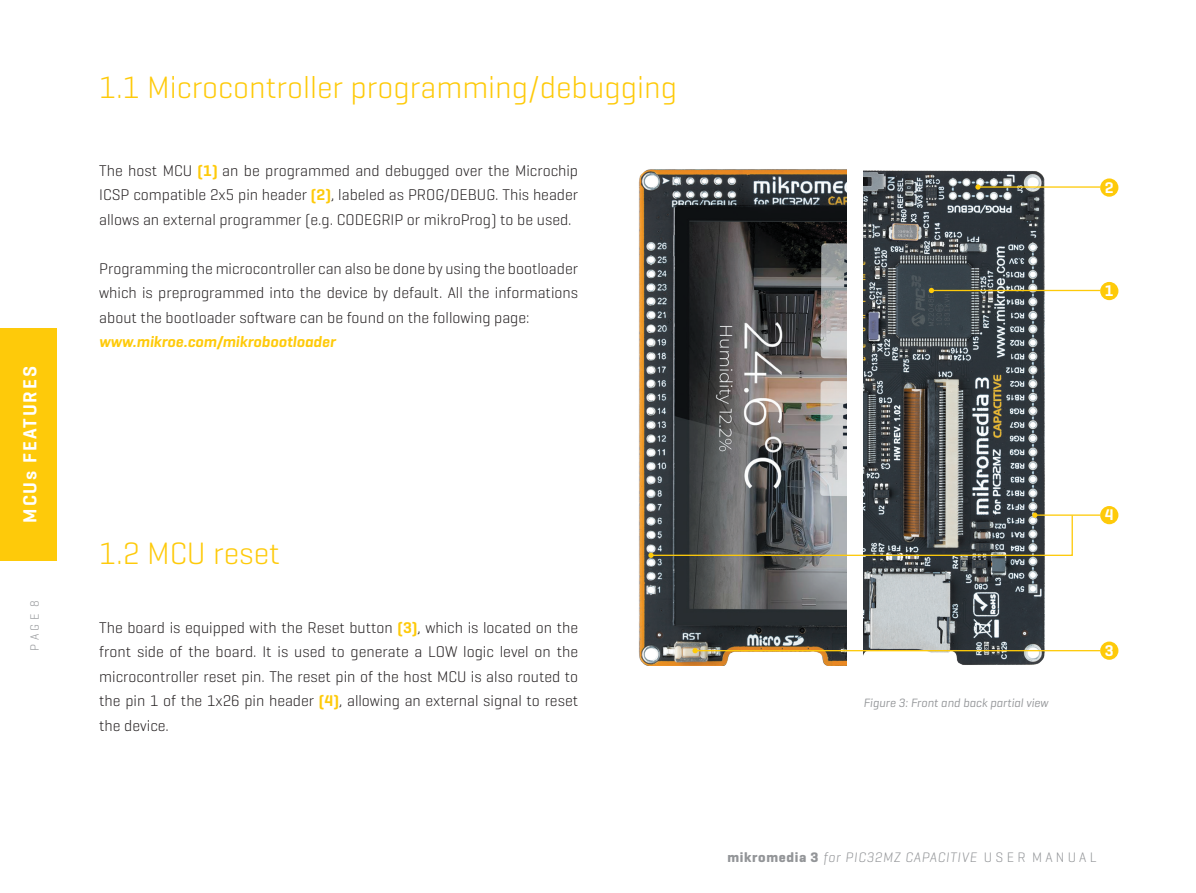
<style>
.page{position:relative;width:1196px;height:893px;background:#fff}
.page>*{position:absolute;margin:0;border:0;box-sizing:border-box;transform-origin:0 0}
.Naslov{font:300 31.5px "Geogrotesque";color:#feca0a}
.Unutrasnji_text{font:600 19.25px "Geogrotesque";letter-spacing:.1em;color:#fff}
.t1{font:300 15.75px/24.5px "Geogrotesque";color:#231f20;text-align:justify}
.t2{font:italic 600 15.75px "Geogrotesque";color:#feca0a}
.t3{font:600 15.75px "Geogrotesque";color:#fff}
.t4{font:italic 300 14px "Geogrotesque";letter-spacing:.05em;color:#939598}
.Unutrasnji_text-2{font:italic 12.25px "Geogrotesque";color:#939598}
.t5{font:300 12.25px "Geogrotesque";color:#939598}
.s1{font-weight:600;color:#feca0a}
.s2{font-weight:700;font-style:normal}
.s3{font-style:normal}
</style>
<div class="page">
<div style="left:0;top:329px;width:57px;height:232px;background:#feca0a"></div>
<img style="left:863px;top:170px;width:185px;height:495px">
<img style="left:639px;top:169px;width:207px;height:497px">
<hr style="left:931px;top:290px;width:169px;height:1px;background:#feca0a">
<svg style="left:928px;top:288px;width:6px;height:5px"></svg>
<hr style="left:695px;top:650px;width:405px;height:1px;background:#feca0a">
<svg style="left:692px;top:648px;width:5px;height:5px"></svg>
<hr style="left:1034px;top:514px;width:66px;height:2px;background:#feca0a">
<svg style="left:648px;top:512px;width:425px;height:46px;background:#6e6f6a"></svg>
<hr style="left:978px;top:186px;width:122px;height:2px;background:#feca0a">
<svg style="left:975px;top:184px;width:5px;height:6px"></svg>
<div style="left:1100px;top:282px;width:18px;height:18px;background:#feca0a;border-radius:50%"></div>
<div style="left:1100px;top:506px;width:18px;height:18px;background:#feca0a;border-radius:50%"></div>
<div style="left:1100px;top:642px;width:18px;height:18px;background:#feca0a;border-radius:50%"></div>
<div style="left:1100px;top:178px;width:18px;height:19px;background:#feca0a;border-radius:50%"></div>
<p class="Unutrasnji_text" style="left:18px;top:523px;width:158px;rotate:-90deg">MCUs FEATURES</p>
<p class="t5" style="left:27px;top:651px;width:52px;rotate:-90deg">P A G E 8</p>
<p class="Naslov" style="left:99px;top:68px;width:579px">1.1 Microcontroller programming/debugging</p>
<p class="t1" style="left:99px;top:157px;width:480px">The host MCU <span class="s1">(1)</span> an be programmed and debugged over the Microchip ICSP compatible 2x5 pin header <span class="s1">(2)</span>, labeled as PROG/DEBUG. This header allows an external programmer (e.g. CODEGRIP or mikroProg) to be used.</p>
<p class="t1" style="left:99px;top:255px;width:480px">Programming the microcontroller can also be done by using the bootloader which is preprogrammed into the device by default. All the informations about the bootloader software can be found on the following page:</p>
<p class="t2" style="left:99px;top:332px;width:238px">www.mikroe.com/mikrobootloader</p>
<p class="t3" style="left:1105px;top:177px;width:10px">2</p>
<p class="t3" style="left:1105px;top:281px;width:10px">1</p>
<p class="Naslov" style="left:99px;top:534px;width:182px">1.2 MCU reset</p>
<p class="t1" style="left:99px;top:615px;width:480px">The board is equipped with the Reset button <span class="s1">(3)</span>, which is located on the front side of the board. It is used to generate a LOW logic level on the microcontroller reset pin. The reset pin of the host MCU is also routed to the pin 1 of the 1x26 pin header <span class="s1">(4)</span>, allowing an external signal to reset the device.</p>
<p class="Unutrasnji_text-2" style="left:863px;top:695px;width:186px">Figure 3: Front and back partial view</p>
<p class="t3" style="left:1105px;top:505px;width:10px">4</p>
<p class="t3" style="left:1105px;top:640px;width:10px">3</p>
<p class="t4" style="left:727px;top:848px;width:371px"><span class="s2">mikromedia 3</span> for PIC32MZ CAPACITIVE <span class="s3">U S E R M A N U A L</span></p>
</div>
